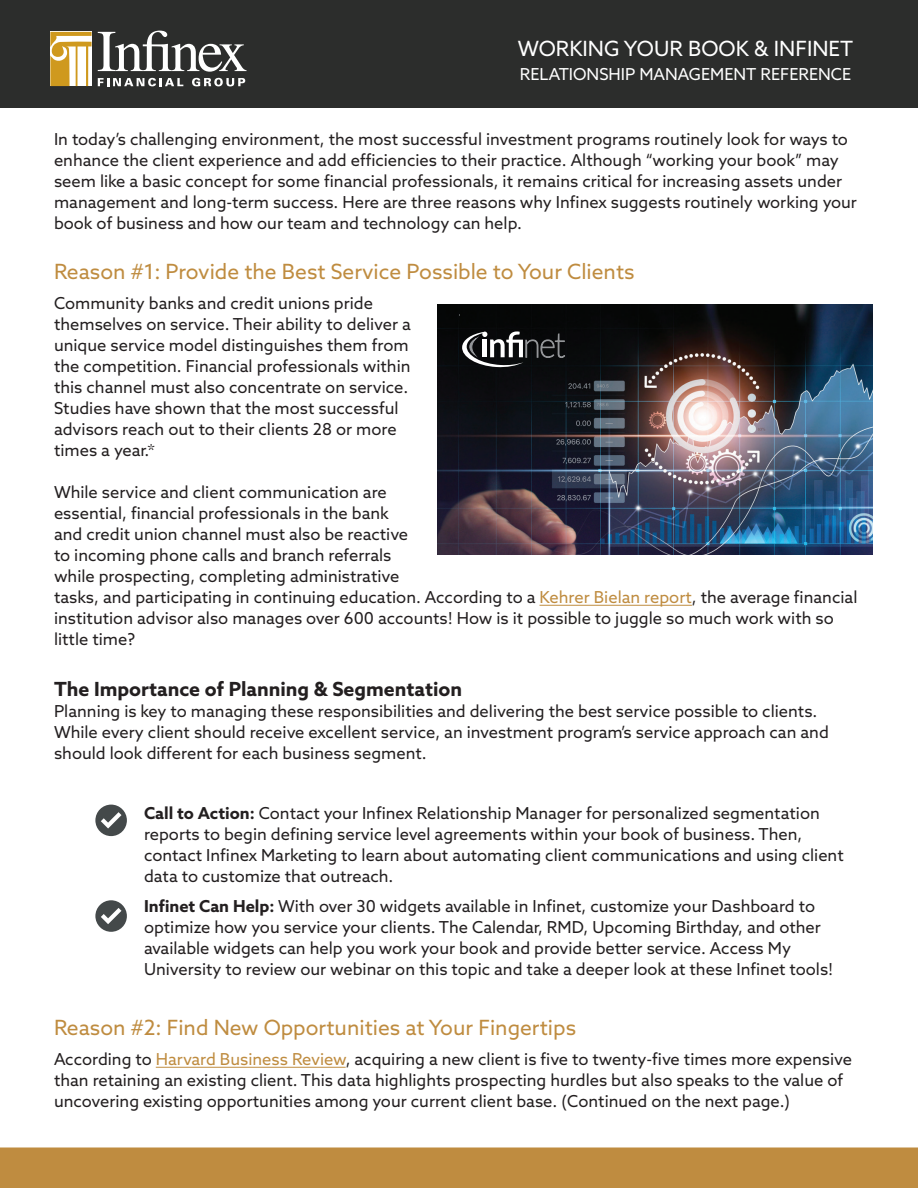
<style>
.page{position:relative;width:918px;height:1188px;background:#fff}
.page>*{position:absolute;margin:0;border:0;box-sizing:border-box;transform-origin:0 0}
.t1{font:21px "Azo Sans";color:#bf8c40}
.t2{font:21px "Azo Sans";color:#fff}
.t3{font:700 19.5px "Azo Sans";color:#231f20}
.t4{font:16.5px/21px "Azo Sans";color:#231f20}
.t5{font:16.5px "Azo Sans";color:#fff}
.s1{color:#bf8c40}
.s2{font-weight:700}
</style>
<div class="page">
<div style="left:0;top:0;width:918px;height:108px;background:#2c2d2c"></div>
<div style="left:0;top:1148px;width:918px;height:40px;background:#bf8c40"></div>
<svg style="left:98px;top:31px;width:149px;height:41px"></svg>
<svg style="left:98px;top:78px;width:85px;height:8px"></svg>
<svg style="left:192px;top:78px;width:53px;height:8px"></svg>
<svg style="left:50px;top:32px;width:42px;height:54px"></svg>
<hr style="left:540px;top:605px;width:152px;height:1px;background:#bf8c40">
<hr style="left:156px;top:1067px;width:190px;height:1px;background:#bf8c40">
<img style="left:437px;top:305px;width:436px;height:249px">
<div style="left:95px;top:805px;width:32px;height:31px;background:#44494a;border-radius:50%"></div>
<svg style="left:101px;top:812px;width:20px;height:17px"></svg>
<div style="left:95px;top:900px;width:32px;height:32px;background:#44494a;border-radius:50%"></div>
<svg style="left:101px;top:908px;width:20px;height:16px"></svg>
<svg style="left:459px;top:315px;width:106px;height:52px;background:#2e3031"></svg>
<p class="t2" style="left:518px;top:35px;width:337px">WORKING YOUR BOOK &amp; INFINET</p>
<p class="t5" style="left:520px;top:64px;width:333px">RELATIONSHIP MANAGEMENT REFERENCE</p>
<p class="t4" style="left:54px;top:129px;width:805px">In today’s challenging environment, the most successful investment programs routinely look for ways to enhance the client experience and add efficiencies to their practice. Although “working your book” may seem like a basic concept for some financial professionals, it remains critical for increasing assets under management and long-term success. Here are three reasons why Infinex suggests routinely working your book of business and how our team and technology can help.</p>
<p class="t1" style="left:54px;top:258px;width:582px">Reason #1: Provide the Best Service Possible to Your Clients</p>
<p class="t4" style="left:54px;top:293px;width:358px">Community banks and credit unions pride themselves on service. Their ability to deliver a unique service model distinguishes them from the competition. Financial professionals within this channel must also concentrate on service.<br>Studies have shown that the most successful advisors reach out to their clients 28 or more times a year.*</p>
<p class="t4" style="left:54px;top:482px;width:805px">While service and client communication are<br>essential, financial professionals in the bank<br>and credit union channel must also be reactive<br>to incoming phone calls and branch referrals<br>while prospecting, completing administrative<br>tasks, and participating in continuing education. According to a <span class="s1">Kehrer Bielan report</span>, the average financial institution advisor also manages over 600 accounts! How is it possible to juggle so much work with so little time?</p>
<p class="t3" style="left:54px;top:676px;width:410px">The Importance of Planning &amp; Segmentation</p>
<p class="t4" style="left:54px;top:701px;width:776px">Planning is key to managing these responsibilities and delivering the best service possible to clients.<br>While every client should receive excellent service, an investment program’s service approach can and should look different for each business segment.</p>
<p class="t4" style="left:144px;top:803px;width:701px"><span class="s2">Call to Action:</span> Contact your Infinex Relationship Manager for personalized segmentation reports to begin defining service level agreements within your book of business. Then, contact Infinex Marketing to learn about automating client communications and using client data to customize that outreach.</p>
<p class="t4" style="left:144px;top:896px;width:691px"><span class="s2">Infinet Can Help:</span> With over 30 widgets available in Infinet, customize your Dashboard to optimize how you service your clients. The Calendar, RMD, Upcoming Birthday, and other available widgets can help you work your book and provide better service. Access My University to review our webinar on this topic and take a deeper look at these Infinet tools!</p>
<p class="t1" style="left:54px;top:1014px;width:524px">Reason #2: Find New Opportunities at Your Fingertips</p>
<p class="t4" style="left:54px;top:1049px;width:800px">According to <span class="s1">Harvard Business Review</span>, acquiring a new client is five to twenty-five times more expensive than retaining an existing client. This data highlights prospecting hurdles but also speaks to the value of uncovering existing opportunities among your current client base. (Continued on the next page.)</p>
</div>
